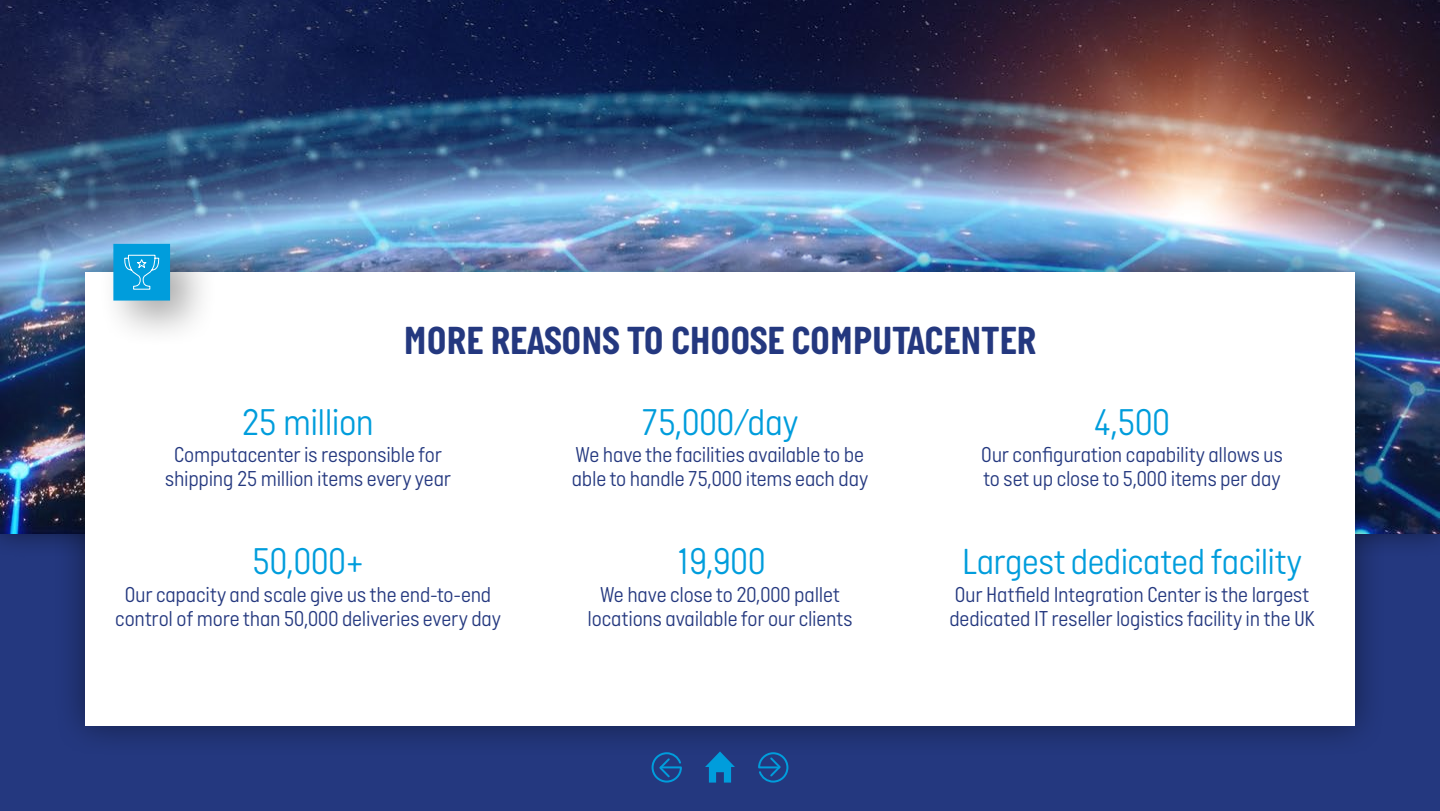
<style>
.page{position:relative;width:1440px;height:811px;background:#24387f}
.page>*{position:absolute;margin:0;border:0;box-sizing:border-box;transform-origin:0 0}
.t1{font:700 40px "Italian Plate No One";color:#24387f}
.t2{font:300 38px "Italian Plate No One";letter-spacing:-.005em;color:#009ddc}
.t3{font:300 37px "Italian Plate No One";letter-spacing:-.01em;color:#009ddc}
.t4{font:300 22px/24.2px "Italian Plate No One";letter-spacing:-.005em;color:#24387f}
</style>
<div class="page">
<img style="left:0;top:0;width:1440px;height:533px">
<div style="left:53px;top:240px;width:1334px;height:517px;background:#000;opacity:.45"></div>
<div style="left:85px;top:272px;width:1270px;height:454px;background:#fff"></div>
<div style="left:97px;top:228px;width:121px;height:121px;background:#000;opacity:.32"></div>
<div style="left:113px;top:244px;width:57px;height:56px;background:#009ddc"></div>
<svg style="left:124px;top:254px;width:36px;height:36px"></svg>
<svg style="left:705px;top:751px;width:30px;height:31px"></svg>
<svg style="left:757px;top:751px;width:32px;height:32px"></svg>
<svg style="left:651px;top:751px;width:32px;height:32px"></svg>
<h1 class="t1" style="left:404px;top:319px;width:634px">MORE REASONS TO CHOOSE COMPUTACENTER</h1>
<h2 class="t2" style="left:242px;top:401px;width:134px">25 million</h2>
<h2 class="t2" style="left:642px;top:401px;width:158px">75,000/day</h2>
<h2 class="t2" style="left:1094px;top:401px;width:78px">4,500</h2>
<p class="t4" style="left:165px;top:443px;width:287px;text-align:center">Computacenter is responsible for shipping 25 million items every year</p>
<p class="t4" style="left:981px;top:443px;width:303px">Our configuration capability allows us to set up close to 5,000 items per day</p>
<p class="t4" style="left:572px;top:443px;width:298px">We have the facilities available to be able to handle 75,000 items each day</p>
<h2 class="t2" style="left:253px;top:540px;width:112px">50,000+</h2>
<h3 class="t3" style="left:962px;top:541px;width:341px">Largest dedicated facility</h3>
<p class="t4" style="left:588px;top:583px;width:266px;text-align:center">We have close to 20,000 pallet locations available for our clients</p>
<h2 class="t2" style="left:674px;top:540px;width:93px">19,900</h2>
<p class="t4" style="left:949px;top:583px;width:367px">Our Hatfield Integration Center is the largest dedicated IT reseller logistics facility in the UK</p>
<p class="t4" style="left:115px;top:583px;width:387px;text-align:center">Our capacity and scale give us the end-to-end control of more than 50,000 deliveries every day</p>
</div>
